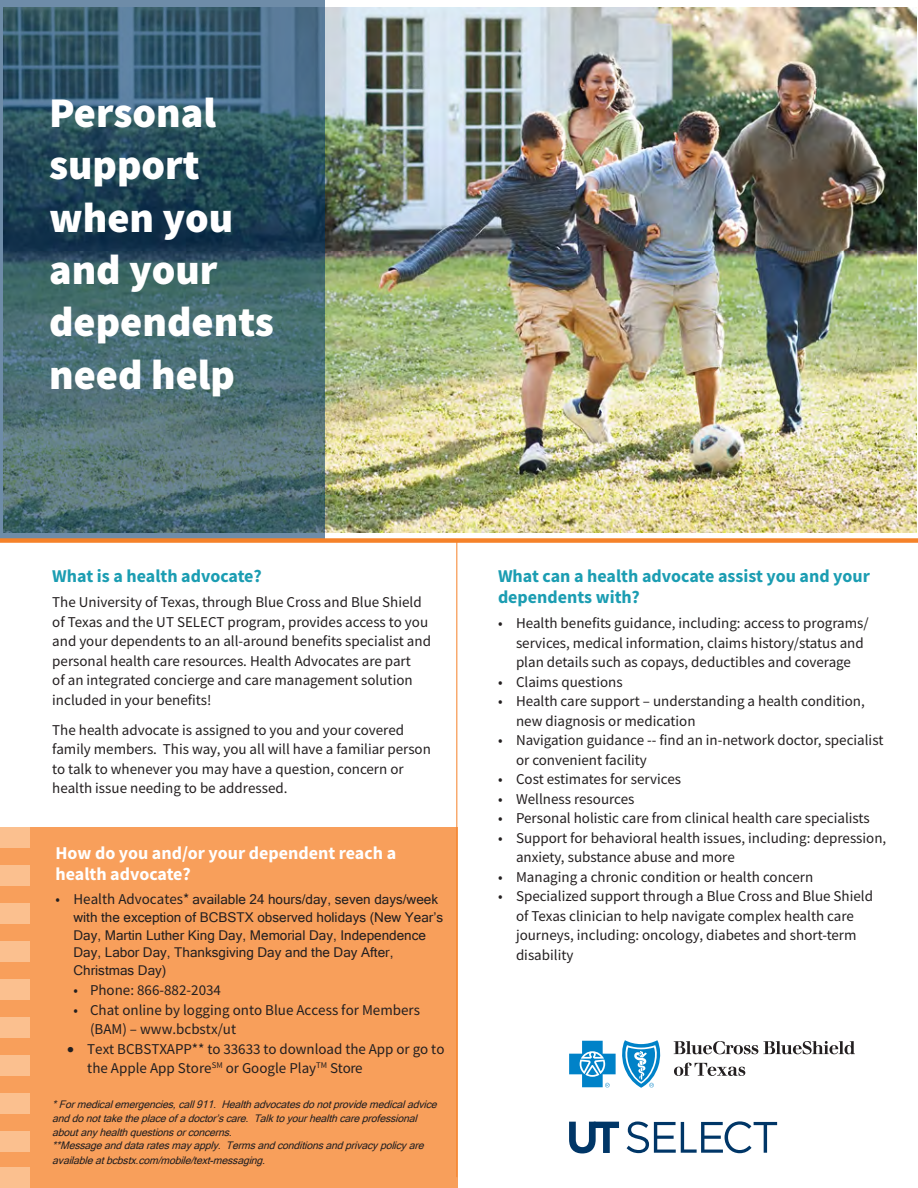
<style>
.page{position:relative;width:918px;height:1188px;background:#fff}
.page>*{position:absolute;margin:0;border:0;box-sizing:border-box;transform-origin:0 0}
.t1{font:900 42.3px/52.3px "Source Sans Pro";color:#fff}
.t2{font:700 18px/21px "Source Sans Pro";color:#1b9db2}
.t3{font:700 18px/21px "Source Sans Pro";color:#fff}
.t4{font:15px/19.5px "Source Sans Pro";color:#231f20}
.t5{font:13.5px/17.9px "Microsoft Sans Serif";color:#231f20}
.t6{font:italic 10.5px/13.8px "Microsoft Sans Serif";color:#231f20}
.s1{font-family:"Source Sans Pro";font-size:15px}
</style>
<div class="page">
<img style="left:324px;top:7px;width:593px;height:525px">
<div style="left:0;top:828px;width:457px;height:360px;background:#f89f5b"></div>
<hr style="left:456px;top:541px;width:1px;height:636px;background:#f58229">
<svg style="left:569px;top:1122px;width:50px;height:31px"></svg>
<svg style="left:627px;top:1121px;width:150px;height:32px"></svg>
<svg style="left:569px;top:1040px;width:92px;height:48px"></svg>
<svg style="left:674px;top:1041px;width:181px;height:13px"></svg>
<svg style="left:674px;top:1063px;width:71px;height:13px"></svg>
<div style="left:0;top:828px;width:29px;height:20px;background:#fbc08f"></div>
<div style="left:0;top:866px;width:29px;height:20px;background:#fbc08f"></div>
<div style="left:0;top:904px;width:29px;height:20px;background:#fbc08f"></div>
<div style="left:0;top:942px;width:29px;height:20px;background:#fbc08f"></div>
<div style="left:0;top:980px;width:29px;height:20px;background:#fbc08f"></div>
<div style="left:0;top:1018px;width:29px;height:20px;background:#fbc08f"></div>
<svg style="left:0;top:0;width:324px;height:538px;background:#3e626d"></svg>
<div style="left:0;top:538px;width:918px;height:5px;background:#f58229"></div>
<div style="left:0;top:1056px;width:29px;height:20px;background:#fbc08f"></div>
<div style="left:0;top:1094px;width:29px;height:20px;background:#fbc08f"></div>
<div style="left:0;top:1132px;width:29px;height:20px;background:#fbc08f"></div>
<div style="left:0;top:1167px;width:29px;height:20px;background:#fbc08f"></div>
<h1 class="t1" style="left:49px;top:86px;width:226px">Personal support when you and your dependents need help</h1>
<p class="t2" style="left:52px;top:565px;width:211px">What is a health advocate?</p>
<p class="t4" style="left:52px;top:592px;width:380px">The University of Texas, through Blue Cross and Blue Shield of Texas and the UT SELECT program, provides access to you and your dependents to an all-around benefits specialist and personal health care resources. Health Advocates are part<br>of an integrated concierge and care management solution included in your benefits!</p>
<p class="t4" style="left:52px;top:720px;width:380px">The health advocate is assigned to you and your covered family members. This way, you all will have a familiar person to talk to whenever you may have a question, concern or health issue needing to be addressed.</p>
<p class="t3" style="left:56px;top:842px;width:342px">How do you and/or your dependent reach a health advocate?</p>
<p class="t5" style="left:73px;top:890px;width:371px;text-indent:-18px"><span class="s1">• Health Advocates*</span> available 24 hours/day, seven days/week with the exception of BCBSTX observed holidays (New Year’s Day, Martin Luther King Day, Memorial Day, Independence Day, Labor Day, Thanksgiving Day and the Day After, Christmas Day)</p>
<p class="t4" style="left:73px;top:980px;width:149px">• Phone: 866-882-2034</p>
<p class="t4" style="left:90px;top:1000px;width:332px;text-indent:-17px">• Chat online by logging onto Blue Access for Members (BAM) – www.bcbstx/ut</p>
<p class="t4" style="left:87px;top:1039px;width:359px;line-height:18.9px;text-indent:-20px">• Text BCBSTXAPP** to 33633 to download the App or go to the Apple App Store<sup>SM</sup> or Google Play<sup>TM</sup> Store</p>
<p class="t6" style="left:52px;top:1098px;width:389px">*Formedicalemergencies,call911. Healthadvocatesdonotprovidemedicaladvice and donottaketheplaceofadoctor’scare. Talktoyourhealthcareprofessional aboutanyhealthquestionsorconcerns.<br>**Messageanddataratesmayapply. Termsandconditionsandprivacypolicyare availableatbcbstx.com/mobile/text-messaging.</p>
<p class="t2" style="left:498px;top:565px;width:373px">What can a health advocate assist you and your dependents with?</p>
<p class="t4" style="left:516px;top:613px;width:354px;text-indent:-18px">• Health benefits guidance, including: access to programs/ services, medical information, claims history/status and plan details such as copays, deductibles and coverage</p>
<p class="t4" style="left:498px;top:672px;width:126px">• Claims questions</p>
<p class="t4" style="left:516px;top:691px;width:350px;text-indent:-18px">• Health care support – understanding a health condition, new diagnosis or medication</p>
<p class="t4" style="left:516px;top:730px;width:369px;text-indent:-18px">• Navigation guidance -- find an in-network doctor, specialist or convenient facility</p>
<p class="t4" style="left:498px;top:769px;width:185px">• Cost estimates for services</p>
<p class="t4" style="left:498px;top:789px;width:138px">• Wellness resources</p>
<p class="t4" style="left:498px;top:808px;width:373px">• Personal holistic care from clinical health care specialists</p>
<p class="t4" style="left:516px;top:828px;width:372px;text-indent:-18px">• Support for behavioral health issues, including: depression, anxiety, substance abuse and more</p>
<p class="t4" style="left:498px;top:867px;width:317px">• Managing a chronic condition or health concern</p>
<p class="t4" style="left:516px;top:886px;width:359px;text-indent:-18px">• Specialized support through a Blue Cross and Blue Shield of Texas clinician to help navigate complex health care journeys, including: oncology, diabetes and short-term disability</p>
</div>
